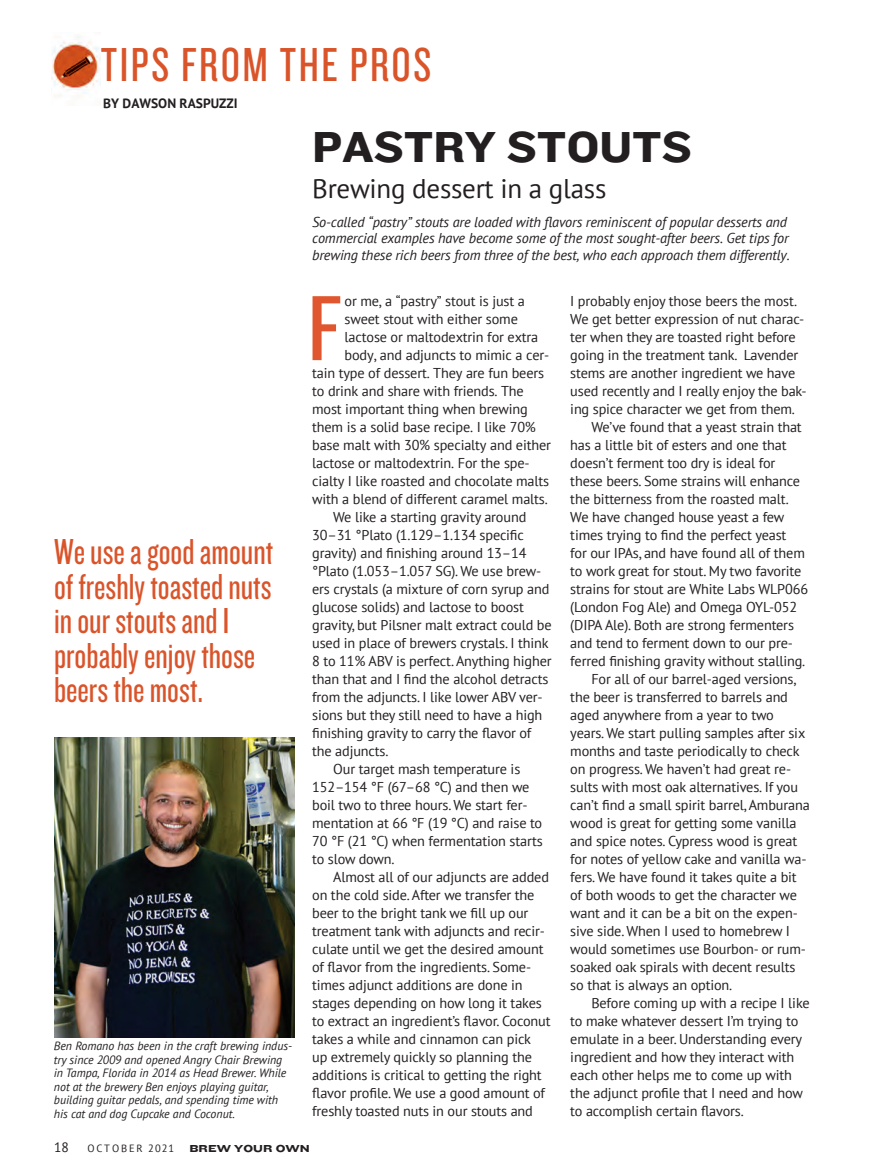
<style>
.page{position:relative;width:878px;height:1175px;background:#fff}
.page>*{position:absolute;margin:0;border:0;box-sizing:border-box;transform-origin:0 0}
.t1{font:96px "Knockout 28 Junior Feathrwt";color:#e0562e;scale:1.12 1}
.t2{font:49.5px "Knockout 28 Junior Feathrwt";letter-spacing:.05em;color:#da542a}
.t3{font:45px "Knockout 52 Cruiserweight";color:#231f20}
.t4{font:37.5px/34.5px "Knockout 28 Junior Feathrwt";color:#da542a}
.t5{font:27px "PT Sans";letter-spacing:-.01em;color:#231f20}
.t6{font:14.25px "PT Sans";letter-spacing:-.01em;color:#231f20}
.t7{font:italic 14.25px/16.5px "PT Sans";letter-spacing:-.01em;color:#231f20}
.t8{font:700 13.5px "PT Sans";color:#231f20}
.t9{font:13.5px "PT Sans";color:#231f20}
.t10{font:italic 12px/13.5px "PT Sans";color:#231f20}
.t11{font:10.5px "PT Sans";letter-spacing:.18em;color:#231f20}
.t12{font:10.5px "Knockout 54 Sumo";color:#231f20}
</style>
<div class="page">
<img style="left:51px;top:36px;width:50px;height:61px">
<img style="left:54px;top:737px;width:240px;height:300px">
<h2 class="t2" style="left:101px;top:34px;width:332px">TIPS FROM THE PROS</h2>
<p class="t8" style="left:103px;top:94px;width:136px">BY DAWSON RASPUZZI</p>
<h3 class="t4" style="left:54px;top:533px;width:221px">We use a good amount of freshly toasted nuts in our stouts and I probably enjoy those beers the most.</h3>
<p class="t10" style="left:54px;top:1038px;width:240px">Ben Romano has been in the craft brewing indus&shy;try since 2009 and opened Angry Chair Brewing in Tampa, Florida in 2014 as Head Brewer. While not at the brewery Ben enjoys playing guitar, building guitar pedals, and spending time with his cat and dog Cupcake and Coconut.</p>
<h3 class="t3" style="left:312px;top:116px;width:381px">PASTRY STOUTS</h3>
<h3 class="t5" style="left:312px;top:171px;width:296px">Brewing dessert in a glass</h3>
<p class="t7" style="left:312px;top:213px;width:479px">So-called “pastry” stouts are loaded with flavors reminiscent of popular desserts and commercial examples have become some of the most sought-after beers. Get tips for brewing these rich beers from three of the best, who each approach them differently.</p>
<p class="t6" style="left:344px;top:292px;width:182px">or me, a “pastry” stout is just a</p>
<p class="t6" style="left:344px;top:310px;width:175px">sweet stout with either some</p>
<p class="t6" style="left:344px;top:328px;width:195px">lactose or maltodextrin for extra</p>
<p class="t6" style="left:344px;top:346px;width:206px">body, and adjuncts to mimic a cer-</p>
<p class="t6" style="left:312px;top:364px;width:233px">tain type of dessert. They are fun beers</p>
<p class="t6" style="left:312px;top:382px;width:213px">to drink and share with friends. The</p>
<p class="t6" style="left:312px;top:400px;width:217px">most important thing when brewing</p>
<p class="t6" style="left:312px;top:418px;width:225px">them is a solid base recipe. I like 70%</p>
<p class="t6" style="left:312px;top:436px;width:240px">base malt with 30% specialty and either</p>
<p class="t6" style="left:312px;top:454px;width:219px">lactose or maltodextrin. For the spe-</p>
<p class="t6" style="left:312px;top:472px;width:238px">cialty I like roasted and chocolate malts</p>
<p class="t6" style="left:312px;top:490px;width:237px">with a blend of different caramel malts.</p>
<p class="t6" style="left:333px;top:508px;width:195px">We like a starting gravity around</p>
<p class="t6" style="left:312px;top:526px;width:213px">30–31 °Plato (1.129–1.134 specific</p>
<p class="t6" style="left:312px;top:544px;width:216px">gravity) and finishing around 13–14</p>
<p class="t6" style="left:312px;top:562px;width:230px">°Plato (1.053–1.057 SG). We use brew-</p>
<p class="t6" style="left:312px;top:580px;width:239px">ers crystals (a mixture of corn syrup and</p>
<p class="t6" style="left:312px;top:598px;width:213px">glucose solids) and lactose to boost</p>
<p class="t6" style="left:312px;top:616px;width:241px">gravity, but Pilsner malt extract could be</p>
<p class="t6" style="left:312px;top:634px;width:238px">used in place of brewers crystals. I think</p>
<p class="t6" style="left:312px;top:652px;width:241px">8 to 11% ABV is perfect. Anything higher</p>
<p class="t6" style="left:312px;top:670px;width:238px">than that and I find the alcohol detracts</p>
<p class="t6" style="left:312px;top:688px;width:232px">from the adjuncts. I like lower ABV ver-</p>
<p class="t6" style="left:312px;top:706px;width:232px">sions but they still need to have a high</p>
<p class="t6" style="left:312px;top:724px;width:221px">finishing gravity to carry the flavor of</p>
<p class="t6" style="left:312px;top:742px;width:78px">the adjuncts.</p>
<p class="t6" style="left:333px;top:760px;width:189px">Our target mash temperature is</p>
<p class="t6" style="left:312px;top:778px;width:219px">152–154 °F (67–68 °C) and then we</p>
<p class="t6" style="left:312px;top:796px;width:217px">boil two to three hours. We start fer-</p>
<p class="t6" style="left:312px;top:814px;width:231px">mentation at 66 °F (19 °C) and raise to</p>
<p class="t6" style="left:312px;top:832px;width:232px">70 °F (21 °C) when fermentation starts</p>
<p class="t6" style="left:312px;top:850px;width:84px">to slow down.</p>
<p class="t6" style="left:333px;top:868px;width:217px">Almost all of our adjuncts are added</p>
<p class="t6" style="left:312px;top:886px;width:224px">on the cold side. After we transfer the</p>
<p class="t6" style="left:312px;top:904px;width:218px">beer to the bright tank we fill up our</p>
<p class="t6" style="left:312px;top:922px;width:234px">treatment tank with adjuncts and recir-</p>
<p class="t6" style="left:312px;top:940px;width:233px">culate until we get the desired amount</p>
<p class="t6" style="left:312px;top:958px;width:220px">of flavor from the ingredients. Some-</p>
<p class="t6" style="left:312px;top:976px;width:212px">times adjunct additions are done in</p>
<p class="t6" style="left:312px;top:994px;width:231px">stages depending on how long it takes</p>
<p class="t6" style="left:312px;top:1012px;width:240px">to extract an ingredient’s flavor. Coconut</p>
<p class="t6" style="left:312px;top:1030px;width:220px">takes a while and cinnamon can pick</p>
<p class="t6" style="left:312px;top:1048px;width:221px">up extremely quickly so planning the</p>
<p class="t6" style="left:312px;top:1066px;width:231px">additions is critical to getting the right</p>
<p class="t6" style="left:312px;top:1084px;width:234px">flavor profile. We use a good amount of</p>
<p class="t6" style="left:312px;top:1102px;width:222px">freshly toasted nuts in our stouts and</p>
<h1 class="t1" style="left:308px;top:269px;width:32px">F</h1>
<p class="t6" style="left:570px;top:292px;width:228px">I probably enjoy those beers the most.</p>
<p class="t6" style="left:570px;top:310px;width:235px">We get better expression of nut charac-</p>
<p class="t6" style="left:570px;top:328px;width:227px">ter when they are toasted right before</p>
<p class="t6" style="left:570px;top:346px;width:229px">going in the treatment tank. Lavender</p>
<p class="t6" style="left:570px;top:364px;width:226px">stems are another ingredient we have</p>
<p class="t6" style="left:570px;top:382px;width:238px">used recently and I really enjoy the bak-</p>
<p class="t6" style="left:570px;top:400px;width:226px">ing spice character we get from them.</p>
<p class="t6" style="left:591px;top:418px;width:212px">We’ve found that a yeast strain that</p>
<p class="t6" style="left:570px;top:436px;width:218px">has a little bit of esters and one that</p>
<p class="t6" style="left:570px;top:454px;width:206px">doesn’t ferment too dry is ideal for</p>
<p class="t6" style="left:570px;top:472px;width:231px">these beers. Some strains will enhance</p>
<p class="t6" style="left:570px;top:490px;width:220px">the bitterness from the roasted malt.</p>
<p class="t6" style="left:570px;top:508px;width:215px">We have changed house yeast a few</p>
<p class="t6" style="left:570px;top:526px;width:218px">times trying to find the perfect yeast</p>
<p class="t6" style="left:570px;top:544px;width:236px">for our IPAs, and have found all of them</p>
<p class="t6" style="left:570px;top:562px;width:232px">to work great for stout. My two favorite</p>
<p class="t6" style="left:570px;top:580px;width:239px">strains for stout are White Labs WLP066</p>
<p class="t6" style="left:570px;top:598px;width:228px">(London Fog Ale) and Omega OYL-052</p>
<p class="t6" style="left:570px;top:616px;width:225px">(DIPA Ale). Both are strong fermenters</p>
<p class="t6" style="left:570px;top:634px;width:224px">and tend to ferment down to our pre-</p>
<p class="t6" style="left:570px;top:652px;width:236px">ferred finishing gravity without stalling.</p>
<p class="t6" style="left:591px;top:670px;width:206px">For all of our barrel-aged versions,</p>
<p class="t6" style="left:570px;top:688px;width:219px">the beer is transferred to barrels and</p>
<p class="t6" style="left:570px;top:706px;width:205px">aged anywhere from a year to two</p>
<p class="t6" style="left:570px;top:724px;width:236px">years. We start pulling samples after six</p>
<p class="t6" style="left:570px;top:742px;width:231px">months and taste periodically to check</p>
<p class="t6" style="left:570px;top:760px;width:222px">on progress. We haven’t had great re-</p>
<p class="t6" style="left:570px;top:778px;width:229px">sults with most oak alternatives. If you</p>
<p class="t6" style="left:570px;top:796px;width:241px">can’t find a small spirit barrel, Amburana</p>
<p class="t6" style="left:570px;top:814px;width:228px">wood is great for getting some vanilla</p>
<p class="t6" style="left:570px;top:832px;width:228px">and spice notes. Cypress wood is great</p>
<p class="t6" style="left:570px;top:850px;width:238px">for notes of yellow cake and vanilla wa-</p>
<p class="t6" style="left:570px;top:868px;width:228px">fers. We have found it takes quite a bit</p>
<p class="t6" style="left:570px;top:886px;width:228px">of both woods to get the character we</p>
<p class="t6" style="left:570px;top:904px;width:229px">want and it can be a bit on the expen-</p>
<p class="t6" style="left:570px;top:922px;width:221px">sive side. When I used to homebrew I</p>
<p class="t6" style="left:570px;top:940px;width:237px">would sometimes use Bourbon- or rum-</p>
<p class="t6" style="left:570px;top:958px;width:227px">soaked oak spirals with decent results</p>
<p class="t6" style="left:570px;top:976px;width:163px">so that is always an option.</p>
<p class="t6" style="left:591px;top:994px;width:220px">Before coming up with a recipe I like</p>
<p class="t6" style="left:570px;top:1012px;width:229px">to make whatever dessert I’m trying to</p>
<p class="t6" style="left:570px;top:1030px;width:233px">emulate in a beer. Understanding every</p>
<p class="t6" style="left:570px;top:1048px;width:225px">ingredient and how they interact with</p>
<p class="t6" style="left:570px;top:1066px;width:223px">each other helps me to come up with</p>
<p class="t6" style="left:570px;top:1084px;width:234px">the adjunct profile that I need and how</p>
<p class="t6" style="left:570px;top:1102px;width:175px">to accomplish certain flavors.</p>
<p class="t9" style="left:54px;top:1138px;width:16px">18</p>
<p class="t11" style="left:87px;top:1141px;width:88px">OCTOBER 2021</p>
<p class="t12" style="left:189px;top:1140px;width:122px">BREW YOUR OWN</p>
</div>
